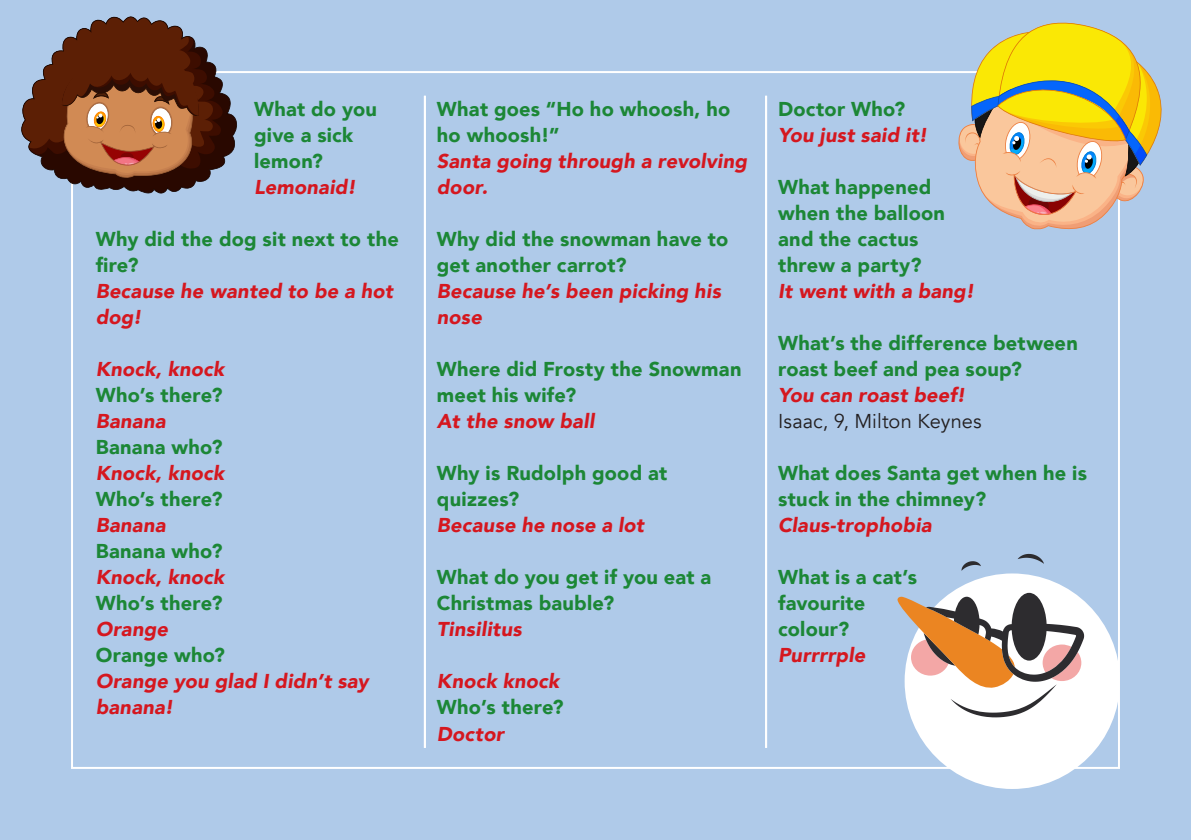
<style>
.page{position:relative;width:1191px;height:840px;background:#fff}
.page>*{position:absolute;margin:0;border:0;box-sizing:border-box;transform-origin:0 0}
.question{font:900 20px/26px "Avenir";letter-spacing:.01em;color:#1c8736}
.Answer{font:italic 900 20px/26px "Avenir";letter-spacing:.01em;color:#d5171f}
.Name{font:20px "Avenir";letter-spacing:.005em;color:#231f20}
</style>
<div class="page">
<div style="left:0;top:0;width:1191px;height:839px;background:#afcae9"></div>
<hr style="left:424px;top:96px;width:2px;height:651px;background:#fff">
<hr style="left:765px;top:96px;width:2px;height:651px;background:#fff">
<div style="left:904px;top:573px;width:216px;height:215px;background:#fff;border-radius:50%"></div>
<svg style="left:954px;top:22px;width:208px;height:211px"></svg>
<svg style="left:21px;top:16px;width:219px;height:178px"></svg>
<svg style="left:1017px;top:553px;width:27px;height:10px"></svg>
<svg style="left:961px;top:561px;width:20px;height:9px"></svg>
<svg style="left:897px;top:592px;width:187px;height:125px"></svg>
<p class="question" style="left:254px;top:95px;width:124px">What do you give a sick lemon?</p>
<p class="Answer" style="left:254px;top:174px;width:103px">Lemonaid!</p>
<p class="question" style="left:96px;top:225px;width:305px">Why did the dog sit next to the fire?</p>
<p class="Answer" style="left:96px;top:278px;width:299px">Because he wanted to be a hot dog!</p>
<p class="Answer" style="left:96px;top:356px;width:130px">Knock, knock</p>
<p class="question" style="left:96px;top:381px;width:128px">Who’s there?</p>
<p class="Answer" style="left:96px;top:408px;width:71px">Banana</p>
<p class="question" style="left:96px;top:433px;width:128px">Banana who?</p>
<p class="Answer" style="left:96px;top:460px;width:130px">Knock, knock</p>
<p class="question" style="left:96px;top:485px;width:128px">Who’s there?</p>
<p class="Answer" style="left:96px;top:512px;width:71px">Banana</p>
<p class="question" style="left:96px;top:537px;width:128px">Banana who?</p>
<p class="Answer" style="left:96px;top:564px;width:130px">Knock, knock</p>
<p class="question" style="left:96px;top:589px;width:128px">Who’s there?</p>
<p class="Answer" style="left:96px;top:616px;width:74px">Orange</p>
<p class="question" style="left:96px;top:641px;width:131px">Orange who?</p>
<p class="Answer" style="left:96px;top:668px;width:274px">Orange you glad I didn’t say banana!</p>
<p class="question" style="left:437px;top:95px;width:295px">What goes “Ho ho whoosh, ho ho whoosh!”</p>
<p class="Answer" style="left:437px;top:148px;width:312px">Santa going through a revolving door.</p>
<p class="question" style="left:437px;top:225px;width:293px">Why did the snowman have to get another carrot?</p>
<p class="Answer" style="left:437px;top:278px;width:285px">Because he’s been picking his nose</p>
<p class="question" style="left:437px;top:355px;width:306px">Where did Frosty the Snowman meet his wife?</p>
<p class="Answer" style="left:437px;top:408px;width:159px">At the snow ball</p>
<p class="question" style="left:437px;top:459px;width:232px">Why is Rudolph good at quizzes?</p>
<p class="Answer" style="left:437px;top:512px;width:209px">Because he nose a lot</p>
<p class="question" style="left:437px;top:563px;width:276px">What do you get if you eat a<br>Christmas bauble?</p>
<p class="Answer" style="left:437px;top:616px;width:86px">Tinsilitus</p>
<p class="Answer" style="left:437px;top:668px;width:124px">Knock knock</p>
<p class="question" style="left:437px;top:693px;width:128px">Who’s there?</p>
<p class="Answer" style="left:437px;top:720px;width:69px">Doctor</p>
<p class="question" style="left:778px;top:95px;width:129px">Doctor Who?</p>
<p class="Answer" style="left:778px;top:122px;width:151px">You just said it!</p>
<p class="question" style="left:778px;top:173px;width:168px">What happened when the balloon and the cactus threw a party?</p>
<p class="Answer" style="left:778px;top:278px;width:198px">It went with a bang!</p>
<p class="question" style="left:778px;top:329px;width:301px">What’s the difference between roast beef and pea soup?</p>
<p class="Answer" style="left:778px;top:382px;width:189px">You can roast beef!</p>
<p class="Name" style="left:778px;top:409px;width:205px">Isaac, 9, Milton Keynes</p>
<p class="question" style="left:778px;top:459px;width:310px">What does Santa get when he is stuck in the chimney?</p>
<p class="Answer" style="left:778px;top:512px;width:155px">Claus-trophobia</p>
<p class="question" style="left:778px;top:563px;width:141px">What is a cat’s favourite colour?</p>
<p class="Answer" style="left:778px;top:642px;width:89px">Purrrrple</p>
</div>
